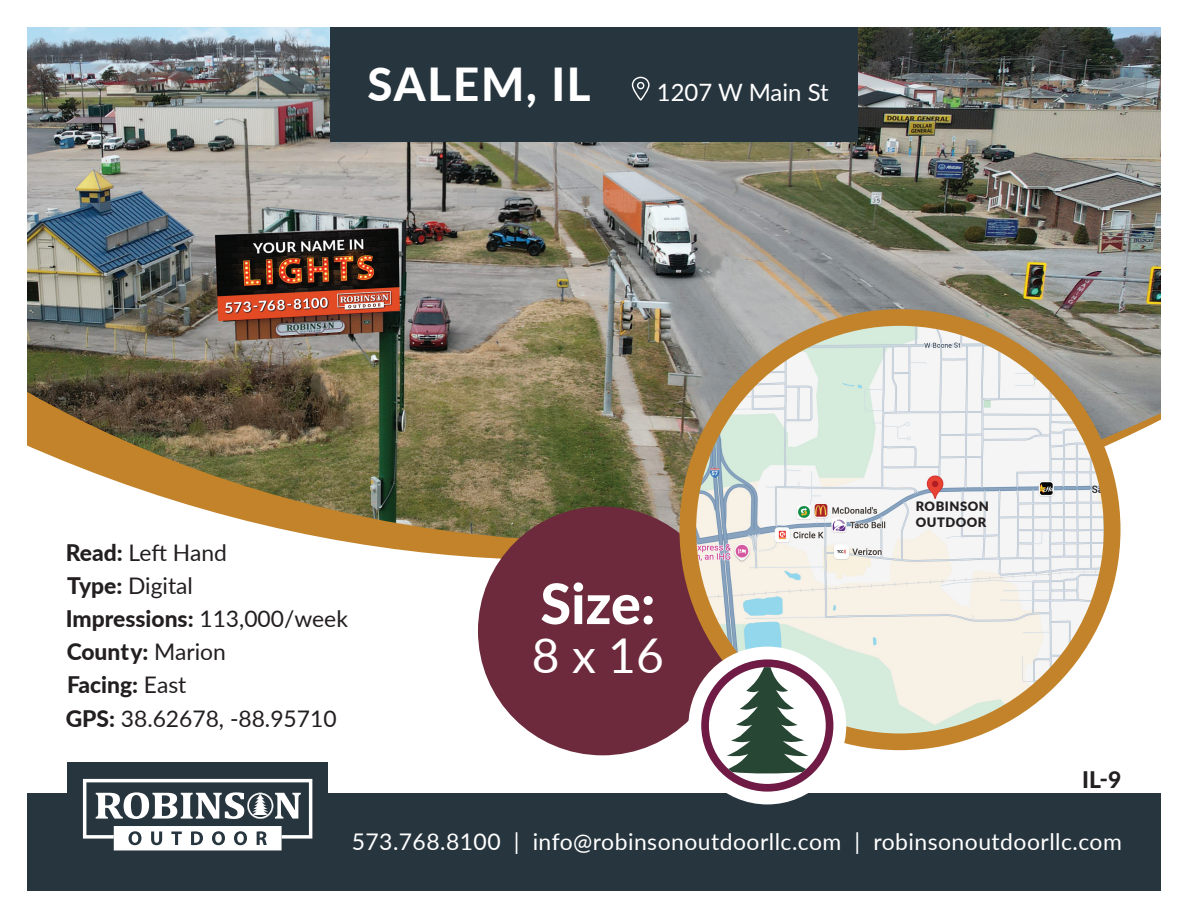
<style>
.page{position:relative;width:1188px;height:918px;background:#fff}
.page>*{position:absolute;margin:0;border:0;box-sizing:border-box;transform-origin:0 0}
.t1{font:800 55.8px "Lato";color:#fff}
.t2{font:48px "Lato";color:#fff}
.t3{font:800 45.6px "Lato";letter-spacing:.04em;color:#fff}
.t4{font:23.85px "Lato";color:#fff}
.t5{font:22.95px "Lato";letter-spacing:.02em;color:#fff}
.t6{font:22.8px/33.2px "Lato";color:#231f20}
.t7{font:800 22.8px "Lato";color:#231f20}
.t8{font:900 12.9px/15.6px "Lato";letter-spacing:.04em;color:#231f20}
.s1{font-weight:800}
</style>
<div class="page">
<img style="left:27px;top:27px;width:1134px;height:864px">
<h3 class="t3" style="left:368px;top:50px;width:225px">SALEM, IL</h3>
<p class="t4" style="left:657px;top:75px;width:173px">1207 W Main St</p>
<p class="t6" style="left:66px;top:535px;width:284px"><span class="s1">Read:</span> Left Hand<br><span class="s1">Type:</span> Digital<br><span class="s1">Impressions:</span> 113,000/week<br><span class="s1">County:</span> Marion<br><span class="s1">Facing:</span> East<br><span class="s1">GPS:</span> 38.62678, -88.95710</p>
<h1 class="t1" style="left:540px;top:562px;width:117px">Size:</h1>
<h2 class="t2" style="left:532px;top:621px;width:133px">8 x 16</h2>
<p class="t8" style="left:916px;top:498px;width:75px">ROBINSON<br>OUTDOOR</p>
<p class="t7" style="left:1082px;top:763px;width:41px">IL-9</p>
<p class="t5" style="left:352px;top:826px;width:772px">573.768.8100 | info@robinsonoutdoorllc.com | robinsonoutdoorllc.com</p>
</div>
